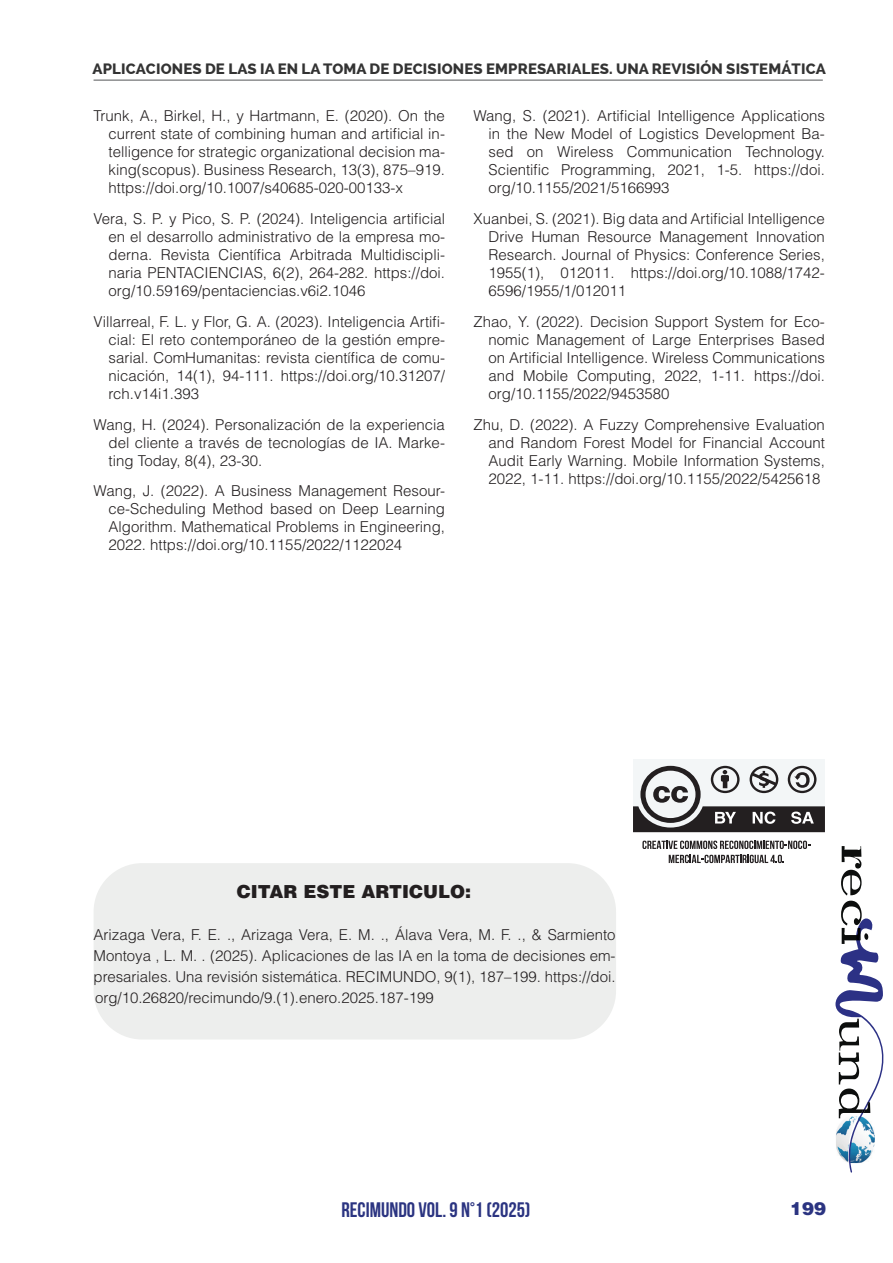
<style>
.page{position:relative;width:893px;height:1263px;background:#fff}
.page>*{position:absolute;margin:0;border:0;box-sizing:border-box;transform-origin:0 0}
.t1{font:700 21px "Bebas Neue";color:#2b3481}
.t2{font:900 18px "Helvetica LT Std";color:#231f20}
.t3{font:900 18px "Helvetica LT Std";color:#2b3481}
.t4{font:300 15px/18px "Helvetica LT Std";color:#231f20;text-align:justify}
.t5{font:800 15px "Raleway";letter-spacing:.01em;color:#333}
</style>
<div class="page">
<hr style="left:94px;top:80px;width:729px;height:1px;background:#545557">
<svg style="left:841px;top:846px;width:20px;height:49px"></svg>
<svg style="left:835px;top:901px;width:49px;height:272px"></svg>
<svg style="left:642px;top:841px;width:168px;height:8px"></svg>
<svg style="left:669px;top:855px;width:115px;height:8px"></svg>
<div style="left:633px;top:759px;width:192px;height:73px;background:#f3f6f7"></div>
<svg style="left:633px;top:766px;width:192px;height:66px"></svg>
<div style="left:94px;top:863px;width:522px;height:176px;background:#edeeed;border-radius:49px"></div>
<p class="t5" style="left:92px;top:60px;width:735px">APLICACIONES DE LAS IA EN LA TOMA DE DECISIONES EMPRESARIALES. UNA REVISIÓN SISTEMÁTICA</p>
<p class="t4" style="left:109px;top:107px;width:338px;text-indent:-15px">Trunk, A., Birkel, H., y Hartmann, E. (2020). On the current state of combining human and artificial in&shy;telligence for strategic organizational decision ma&shy;king(scopus). Business Research, 13(3), 875–919. https://doi.org/10.1007/s40685-020-00133-x</p>
<p class="t4" style="left:109px;top:210px;width:338px;text-indent:-15px">Vera, S. P. y Pico, S. P. (2024). Inteligencia artificial en el desarrollo administrativo de la empresa mo&shy;derna. Revista Científica Arbitrada Multidiscipli&shy;naria PENTACIENCIAS, 6(2), 264-282. https://doi. org/10.59169/pentaciencias.v6i2.1046</p>
<p class="t4" style="left:109px;top:312px;width:338px;text-indent:-15px">Villarreal, F. L. y Flor, G. A. (2023). Inteligencia Artifi&shy;cial: El reto contemporáneo de la gestión empre&shy;sarial. ComHumanitas: revista científica de comu&shy;nicación, 14(1), 94-111. https://doi.org/10.31207/ rch.v14i1.393</p>
<p class="t4" style="left:109px;top:415px;width:338px;text-indent:-15px">Wang, H. (2024). Personalización de la experiencia del cliente a través de tecnologías de IA. Marke&shy;ting Today, 8(4), 23-30.</p>
<p class="t4" style="left:109px;top:482px;width:338px;text-indent:-15px">Wang, J. (2022). A Business Management Resour&shy;ce-Scheduling Method based on Deep Learning Algorithm. Mathematical Problems in Engineering, 2022. https://doi.org/10.1155/2022/1122024</p>
<p class="t4" style="left:488px;top:107px;width:338px;text-indent:-15px">Wang, S. (2021). Artificial Intelligence Applications in the New Model of Logistics Development Ba&shy;sed on Wireless Communication Technology.<br>Scientific Programming, 2021, 1-5. https://doi. org/10.1155/2021/5166993</p>
<p class="t4" style="left:488px;top:210px;width:338px;text-indent:-15px">Xuanbei, S. (2021). Big data and Artificial Intelligence Drive Human Resource Management Innovation Research. Journal of Physics: Conference Series, 1955(1), 012011. https://doi.org/10.1088/1742- 6596/1955/1/012011</p>
<p class="t4" style="left:488px;top:312px;width:338px;text-indent:-15px">Zhao, Y. (2022). Decision Support System for Eco&shy;nomic Management of Large Enterprises Based on Artificial Intelligence. Wireless Communications and Mobile Computing, 2022, 1-11. https://doi. org/10.1155/2022/9453580</p>
<p class="t4" style="left:488px;top:415px;width:338px;text-indent:-15px">Zhu, D. (2022). A Fuzzy Comprehensive Evaluation and Random Forest Model for Financial Account Audit Early Warning. Mobile Information Systems, 2022, 1-11. https://doi.org/10.1155/2022/5425618</p>
<p class="t2" style="left:237px;top:879px;width:236px">CITAR ESTE ARTICULO:</p>
<p class="t4" style="left:94px;top:924px;width:524px;line-height:21px">Arizaga Vera, F. E. ., Arizaga Vera, E. M. ., Álava Vera, M. F. ., &amp; Sarmiento Montoya , L. M. . (2025). Aplicaciones de las IA en la toma de decisiones em&shy;presariales. Una revisión sistemática. RECIMUNDO, 9(1), 187–199. https://doi. org/10.26820/recimundo/9.(1).enero.2025.187-199</p>
<h1 class="t1" style="left:341px;top:1198px;width:190px">RECIMUNDO VOL. 9 N°1 (2025)</h1>
<p class="t3" style="left:790px;top:1197px;width:38px">199</p>
</div>
